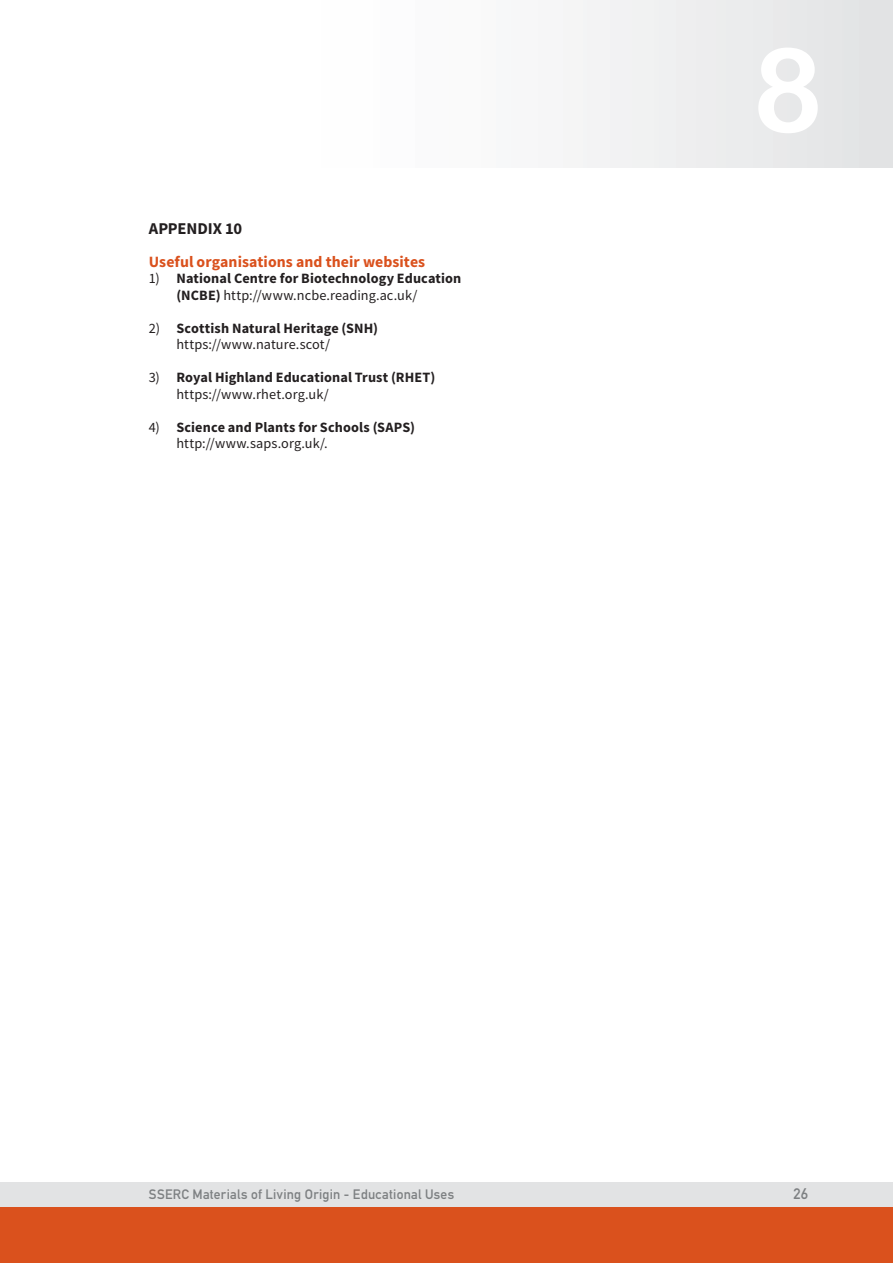
<style>
.page{position:relative;width:893px;height:1263px;background:#fff}
.page>*{position:absolute;margin:0;border:0;box-sizing:border-box;transform-origin:0 0}
.t1{font:117px "Arial Rounded MT Bold";color:#fff}
.t2{font:700 16.5px "Source Sans Pro";letter-spacing:-.005em;color:#231f20}
.t3{font:700 15.75px "Source Sans Pro";letter-spacing:.005em;color:#da511d}
.t4{font:700 15px "DIN Alternate";color:#7d8082}
.t5{font:700 14.25px/16.5px "Source Sans Pro";letter-spacing:.01em;color:#231f20}
.t6{font:700 13.5px "DIN Alternate";letter-spacing:.02em;color:#7d8082}
.s1{font-weight:400}
</style>
<div class="page">
<div style="left:264px;top:0;width:629px;height:168px;background:linear-gradient(to right,#fff,#e3e4e5)"></div>
<div style="left:0;top:1182px;width:893px;height:26px;background:#e2e3e4"></div>
<div style="left:0;top:1208px;width:893px;height:55px;background:#da511d"></div>
<p class="t2" style="left:149px;top:217px;width:95px">APPENDIX 10</p>
<p class="t3" style="left:149px;top:251px;width:278px">Useful organisations and their websites</p>
<p class="t5" style="left:176px;top:270px;width:286px;text-indent:-28px"><span class="s1">1)</span> National Centre for Biotechnology Education (NCBE) <span class="s1">http://www.ncbe.reading.ac.uk/</span></p>
<p class="t5" style="left:176px;top:319px;width:203px;text-indent:-28px"><span class="s1">2)</span> Scottish Natural Heritage (SNH) <span class="s1">https://www.nature.scot/</span></p>
<p class="t5" style="left:176px;top:369px;width:260px;text-indent:-28px"><span class="s1">3)</span> Royal Highland Educational Trust (RHET) <span class="s1">https://www.rhet.org.uk/</span></p>
<p class="t5" style="left:176px;top:418px;width:240px;text-indent:-28px"><span class="s1">4)</span> Science and Plants for Schools (SAPS) <span class="s1">http://www.saps.org.uk/.</span></p>
<h1 class="t1" style="left:753px;top:21px;width:71px">8</h1>
<p class="t6" style="left:149px;top:1184px;width:307px">SSERC Materials of Living Origin - Educational Uses</p>
<p class="t4" style="left:793px;top:1182px;width:16px">26</p>
</div>
